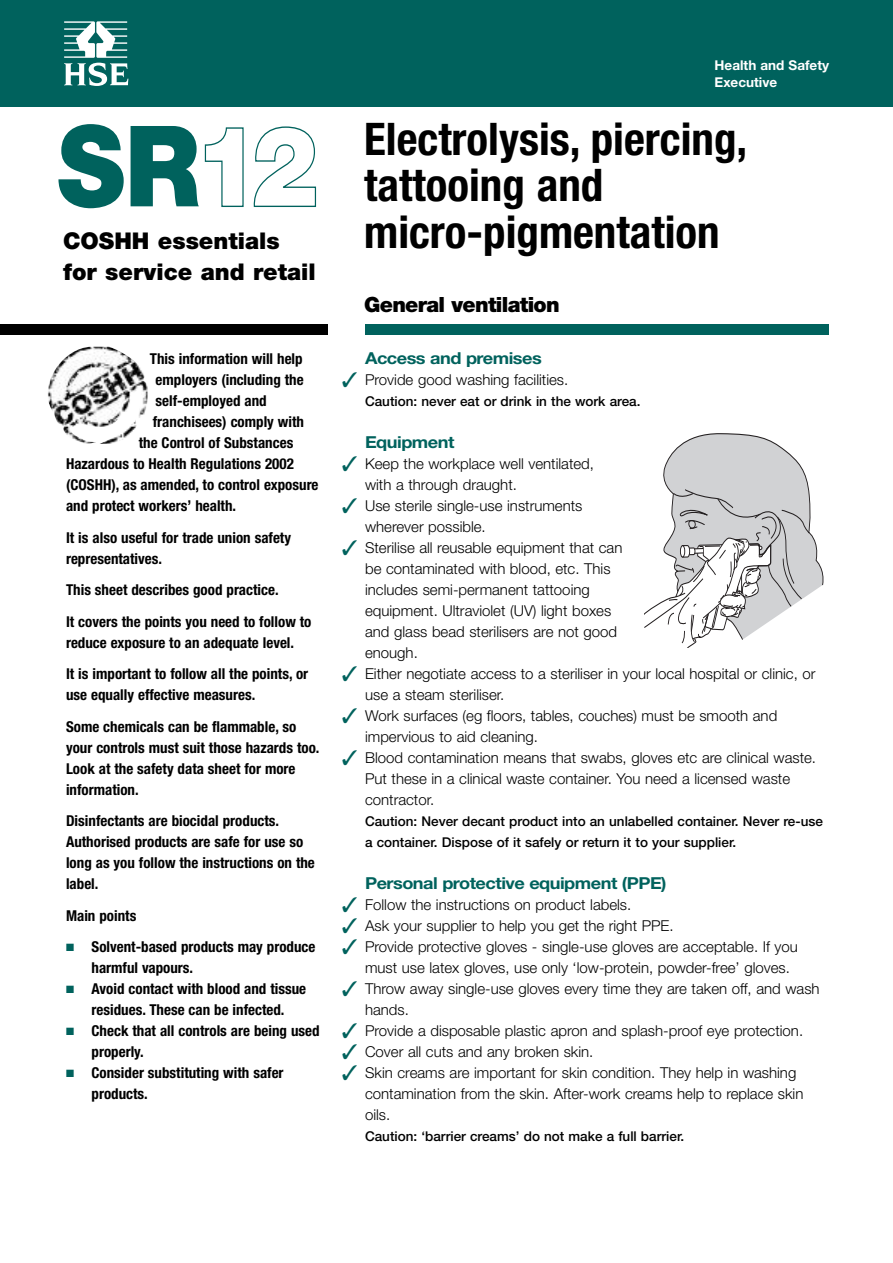
<style>
.page{position:relative;width:893px;height:1263px;background:#fff}
.page>*{position:absolute;margin:0;border:0;box-sizing:border-box;transform-origin:0 0}
.t1{font:900 112.5px "Helvetica Neue";color:#00625d;scale:.9 1}
.t2{font:700 condensed 45px/46.5px "Helvetica Neue";color:#000}
.t3{font:900 23.1px/31.5px "Helvetica Neue";color:#000}
.t4{font:900 21px "Helvetica Neue";letter-spacing:-.035em;color:#000}
.t5{font:700 16.5px "Helvetica Neue";letter-spacing:-.03em;color:#00625d;scale:1.1 1}
.t6{font:300 15px/21px "Helvetica Neue";color:#000}
.t7{font:700 condensed 15px/21px "Helvetica Neue";color:#000}
.t8{font:500 13.5px/21px "Helvetica Neue";color:#000}
.t9{font:700 13.5px/16.5px "Helvetica Neue";color:#fff}
.s1{color:#fff}
.s2{color:#00625d}
</style>
<div class="page">
<div style="left:0;top:0;width:893px;height:106px;background:#00625d"></div>
<svg style="left:64px;top:21px;width:64px;height:65px"></svg>
<div style="left:366px;top:324px;width:463px;height:10px;background:#00625d"></div>
<div style="left:0;top:324px;width:327px;height:10px;background:#000"></div>
<img style="left:48px;top:347px;width:100px;height:97px">
<svg style="left:645px;top:433px;width:179px;height:214px"></svg>
<h1 class="t1" style="left:57px;top:126px;width:292px">SR<span class="s1">12</span></h1>
<h3 class="t3" style="left:63px;top:226px;width:254px">COSHH essentials for service and retail</h3>
<p class="t7" style="left:150px;top:349px;width:154px">This information will help</p>
<p class="t7" style="left:156px;top:370px;width:150px">employers (including the</p>
<p class="t7" style="left:156px;top:391px;width:113px">self-employed and</p>
<p class="t7" style="left:153px;top:412px;width:153px">franchisees) comply with</p>
<p class="t7" style="left:139px;top:433px;width:156px">the Control of Substances</p>
<p class="t7" style="left:66px;top:454px;width:229px">Hazardous to Health Regulations 2002</p>
<p class="t7" style="left:66px;top:475px;width:254px">(COSHH), as amended, to control exposure</p>
<p class="t7" style="left:66px;top:496px;width:172px">and protect workers’ health.</p>
<p class="t7" style="left:66px;top:528px;width:227px">It is also useful for trade union safety representatives.</p>
<p class="t7" style="left:66px;top:575px;width:247px;line-height:31.5px">This sheet describes good practice.<br>It covers the points you need to follow to</p>
<p class="t7" style="left:66px;top:628px;width:244px;line-height:31.5px">reduce exposure to an adequate level.<br>It is important to follow all the points, or</p>
<p class="t7" style="left:66px;top:680px;width:232px;line-height:31.5px">use equally effective measures.<br>Some chemicals can be flammable, so</p>
<p class="t7" style="left:66px;top:738px;width:255px">your controls must suit those hazards too.<br>Look at the safety data sheet for more information.</p>
<p class="t7" style="left:66px;top:811px;width:250px">Disinfectants are biocidal products.<br>Authorised products are safe for use so long as you follow the instructions on the label.</p>
<p class="t7" style="left:66px;top:906px;width:72px">Main points</p>
<p class="t7" style="left:92px;top:937px;width:225px;text-indent:-26px"><span class="s2">■</span> Solvent-based products may produce harmful vapours.</p>
<p class="t7" style="left:66px;top:979px;width:242px;text-align:center"><span class="s2">■</span> Avoid contact with blood and tissue residues. These can be infected.</p>
<p class="t7" style="left:92px;top:1021px;width:230px;text-indent:-26px"><span class="s2">■</span> Check that all controls are being used properly.</p>
<p class="t7" style="left:92px;top:1063px;width:194px;text-indent:-26px"><span class="s2">■</span> Consider substituting with safer products.</p>
<p class="t9" style="left:715px;top:59px;width:116px">Health and Safety<br>Executive</p>
<h2 class="t2" style="left:364px;top:119px;width:385px">Electrolysis, piercing, tattooing and micro-pigmentation</h2>
<h3 class="t4" style="left:364px;top:297px;width:197px">General ventilation</h3>
<p class="t5" style="left:365px;top:352px;width:162px">Access and premises</p>
<p class="t6" style="left:342px;top:371px;width:228px"><span class="s2">✓</span> Provide good washing facilities.</p>
<p class="t8" style="left:365px;top:392px;width:277px">Caution: never eat or drink in the work area.</p>
<p class="t5" style="left:365px;top:436px;width:83px">Equipment</p>
<p class="t6" style="left:365px;top:455px;width:230px;text-indent:-23px"><span class="s2">✓</span> Keep the workplace well ventilated, with a through draught.</p>
<p class="t6" style="left:365px;top:497px;width:219px;text-indent:-23px"><span class="s2">✓</span> Use sterile single-use instruments wherever possible.</p>
<p class="t6" style="left:365px;top:539px;width:259px;text-indent:-23px"><span class="s2">✓</span> Sterilise all reusable equipment that can be contaminated with blood, etc. This includes semi-permanent tattooing equipment. Ultraviolet (UV) light boxes and glass bead sterilisers are not good enough.</p>
<p class="t6" style="left:365px;top:665px;width:452px;text-indent:-23px"><span class="s2">✓</span> Either negotiate access to a steriliser in your local hospital or clinic, or use a steam steriliser.</p>
<p class="t6" style="left:365px;top:707px;width:414px;text-indent:-23px"><span class="s2">✓</span> Work surfaces (eg floors, tables, couches) must be smooth and impervious to aid cleaning.</p>
<p class="t6" style="left:365px;top:749px;width:452px;text-indent:-23px"><span class="s2">✓</span> Blood contamination means that swabs, gloves etc are clinical waste.<br>Put these in a clinical waste container. You need a licensed waste contractor.</p>
<p class="t8" style="left:365px;top:812px;width:459px">Caution: Never decant product into an unlabelled container. Never re-use a container. Dispose of it safely or return it to your supplier.</p>
<p class="t5" style="left:365px;top:877px;width:276px">Personal protective equipment (PPE)</p>
<p class="t6" style="left:342px;top:896px;width:291px"><span class="s2">✓</span> Follow the instructions on product labels.</p>
<p class="t6" style="left:342px;top:917px;width:333px"><span class="s2">✓</span> Ask your supplier to help you get the right PPE.</p>
<p class="t6" style="left:365px;top:938px;width:434px;text-indent:-23px"><span class="s2">✓</span> Provide protective gloves - single-use gloves are acceptable. If you must use latex gloves, use only ‘low-protein, powder-free’ gloves.</p>
<p class="t6" style="left:365px;top:980px;width:456px;text-indent:-23px"><span class="s2">✓</span> Throw away single-use gloves every time they are taken off, and wash hands.</p>
<p class="t6" style="left:342px;top:1022px;width:463px"><span class="s2">✓</span> Provide a disposable plastic apron and splash-proof eye protection.</p>
<p class="t6" style="left:342px;top:1043px;width:253px"><span class="s2">✓</span> Cover all cuts and any broken skin.</p>
<p class="t6" style="left:365px;top:1064px;width:440px;text-indent:-23px"><span class="s2">✓</span> Skin creams are important for skin condition. They help in washing contamination from the skin. After-work creams help to replace skin oils.</p>
<p class="t8" style="left:365px;top:1127px;width:321px">Caution: ‘barrier creams’ do not make a full barrier.</p>
</div>
